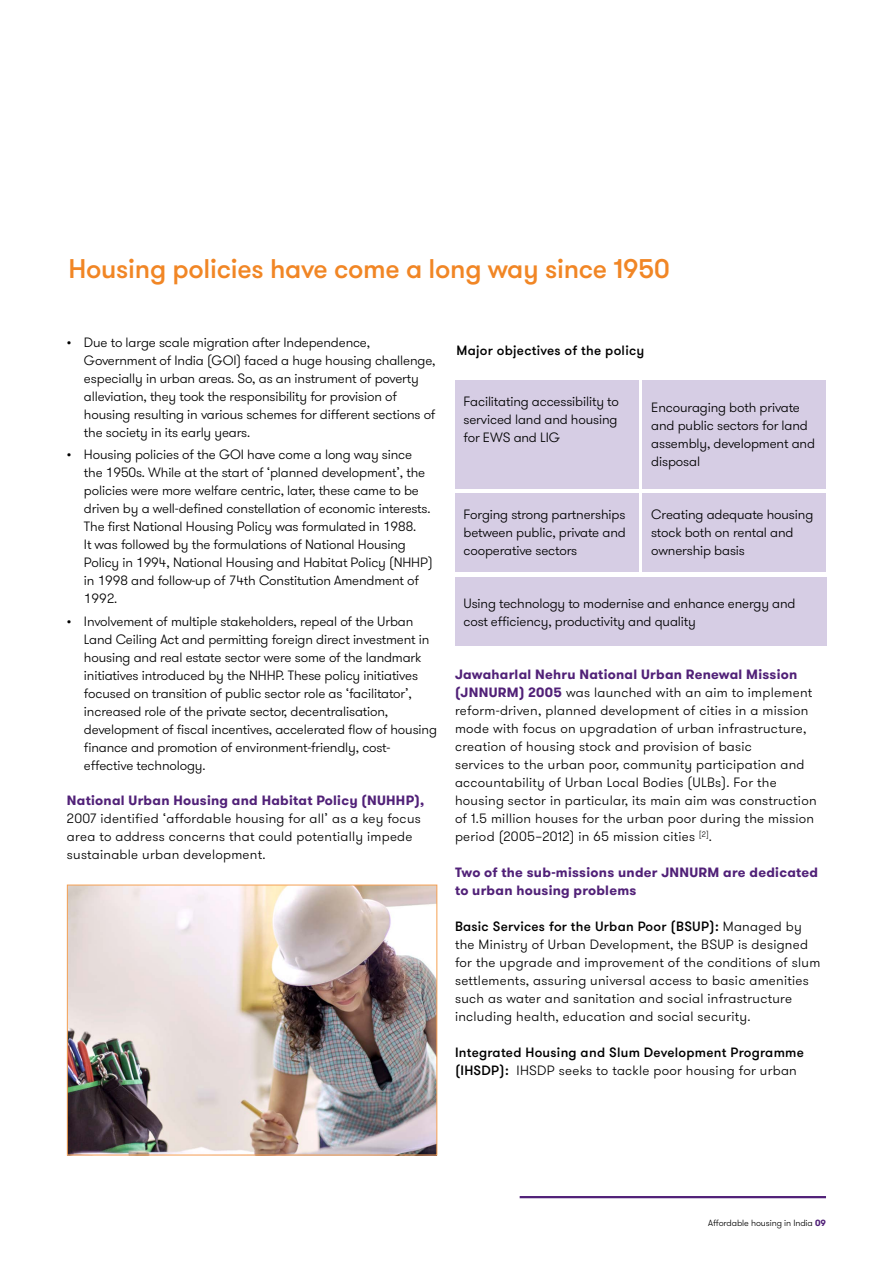
<style>
.page{position:relative;width:893px;height:1263px;background:#fff}
.page>*{position:absolute;margin:0;border:0;box-sizing:border-box;transform-origin:0 0}
.t1{font:500 27px "GT Walsheim Pro";letter-spacing:-.01em;color:#f18625}
.t2{font:300 13.5px/18px "GT Walsheim Pro";letter-spacing:-.01em;color:#000}
.t3{font:300 13.5px/18px "GT Walsheim Pro";letter-spacing:.02em;color:#000}
.t4{font:500 13.5px/18px "GT Walsheim Pro";letter-spacing:.02em;color:#000}
.t5{font:700 13.5px/18px "GT Walsheim Pro";letter-spacing:.02em;color:#512178}
.t6{font:300 9px "GT Walsheim Pro";letter-spacing:-.01em;color:#000}
.s1{font-weight:700;color:#512178}
.s2{font-weight:500}
.s3{font-weight:300}
</style>
<div class="page">
<div style="left:455px;top:380px;width:183px;height:108px;background:#d6cde4"></div>
<div style="left:643px;top:380px;width:183px;height:108px;background:#d6cde4"></div>
<div style="left:455px;top:493px;width:183px;height:78px;background:#d6cde4"></div>
<div style="left:643px;top:493px;width:183px;height:78px;background:#d6cde4"></div>
<div style="left:455px;top:578px;width:371px;height:68px;background:#d6cde4"></div>
<img style="left:69px;top:887px;width:366px;height:266px">
<div style="left:67px;top:885px;width:370px;height:270px;border:1px solid #f5a153"></div>
<hr style="left:520px;top:1196px;width:306px;height:2px;background:#512178">
<h1 class="t1" style="left:68px;top:252px;width:603px">Housing policies have come a long way since 1950</h1>
<p class="t2" style="left:84px;top:334px;width:353px;text-indent:-17px">• Due to large scale migration after Independence, Government of India (GOI) faced a huge housing challenge, especially in urban areas. So, as an instrument of poverty alleviation, they took the responsibility for provision of housing resulting in various schemes for different sections of the society in its early years.</p>
<p class="t2" style="left:84px;top:446px;width:350px;text-indent:-17px">• Housing policies of the GOI have come a long way since the 1950s. While at the start of ‘planned development’, the policies were more welfare centric, later, these came to be driven by a well-defined constellation of economic interests.<br>The first National Housing Policy was formulated in 1988.<br>It was followed by the formulations of National Housing Policy in 1994, National Housing and Habitat Policy (NHHP) in 1998 and follow-up of 74th Constitution Amendment of 1992.</p>
<p class="t2" style="left:84px;top:612px;width:355px;text-indent:-17px">• Involvement of multiple stakeholders, repeal of the Urban Land Ceiling Act and permitting foreign direct investment in housing and real estate sector were some of the landmark initiatives introduced by the NHHP. These policy initiatives focused on transition of public sector role as ‘facilitator’, increased role of the private sector, decentralisation, development of fiscal incentives, accelerated flow of housing finance and promotion of environment-friendly, cost&shy;effective technology.</p>
<p class="t5" style="left:67px;top:791px;width:359px">National Urban Housing and Habitat Policy (NUHHP),</p>
<p class="t3" style="left:67px;top:809px;width:355px">2007 identified ‘affordable housing for all’ as a key focus area to address concerns that could potentially impede sustainable urban development.</p>
<p class="t4" style="left:456px;top:341px;width:189px">Major objectives of the policy</p>
<p class="t2" style="left:463px;top:392px;width:157px;text-align:justify">Facilitating accessibility to serviced land and housing for EWS and LIG</p>
<p class="t2" style="left:651px;top:399px;width:165px">Encouraging both private and public sectors for land assembly, development and disposal</p>
<p class="t2" style="left:463px;top:506px;width:164px;text-align:justify">Forging strong partnerships between public, private and cooperative sectors</p>
<p class="t2" style="left:651px;top:506px;width:164px">Creating adequate housing stock both on rental and ownership basis</p>
<p class="t2" style="left:463px;top:594px;width:334px">Using technology to modernise and enhance energy and cost efficiency, productivity and quality</p>
<p class="t3" style="left:455px;top:665px;width:363px"><span class="s1">Jawaharlal Nehru National Urban Renewal Mission (JNNURM) 2005</span> was launched with an aim to implement reform-driven, planned development of cities in a mission mode with focus on upgradation of urban infrastructure, creation of housing stock and provision of basic<br>services to the urban poor, community participation and accountability of Urban Local Bodies (ULBs). For the housing sector in particular, its main aim was construction of 1.5 million houses for the urban poor during the mission period (2005–2012) in 65 mission cities <sup>[2]</sup>.</p>
<p class="t5" style="left:455px;top:863px;width:365px">Two of the sub-missions under JNNURM are dedicated to urban housing problems</p>
<p class="t3" style="left:455px;top:918px;width:367px"><span class="s2">Basic Services for the Urban Poor (BSUP):</span> Managed by the Ministry of Urban Development, the BSUP is designed for the upgrade and improvement of the conditions of slum settlements, assuring universal access to basic amenities such as water and sanitation and social infrastructure including health, education and social security.</p>
<p class="t4" style="left:455px;top:1044px;width:350px">Integrated Housing and Slum Development Programme (IHSDP): <span class="s3">IHSDP seeks to tackle poor housing for urban</span></p>
<p class="t6" style="left:708px;top:1217px;width:119px">Affordable housing in India <span class="s1">09</span></p>
</div>
